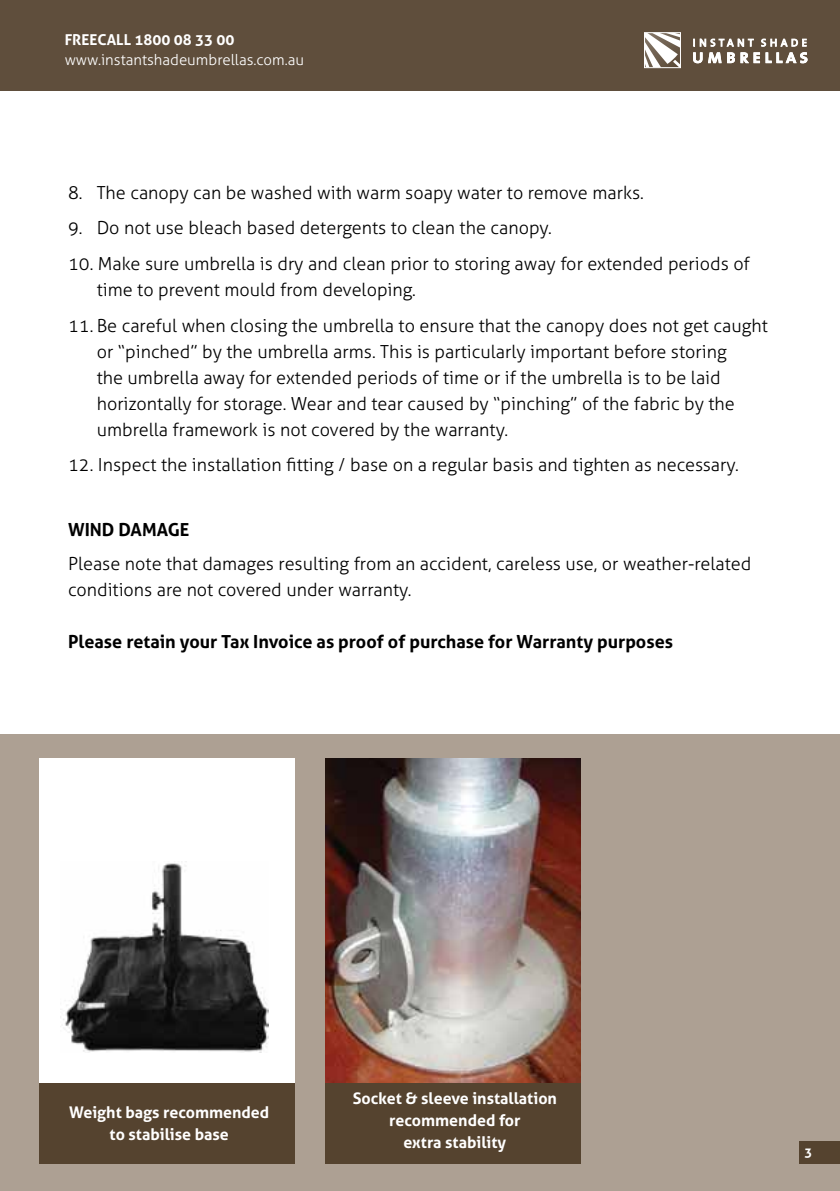
<style>
.page{position:relative;width:840px;height:1191px;background:#fff}
.page>*{position:absolute;margin:0;border:0;box-sizing:border-box;transform-origin:0 0}
.t1{font:300 18px/26px "Aller";color:#000}
.t2{font:700 18px "Aller";color:#000}
.t3{font:700 16px/22px "Aller";color:#fff;text-align:center}
.t4{font:300 15px "Aller";color:#fff}
.t5{font:700 15px "Aller";color:#fff}
.t6{font:700 13px "Aller";color:#fff}
</style>
<div class="page">
<div style="left:0;top:0;width:839px;height:90px;background:#5f4e3c"></div>
<svg style="left:645px;top:34px;width:33px;height:32px"></svg>
<div style="left:643px;top:32px;width:37px;height:36px;border:1px solid #fff"></div>
<svg style="left:693px;top:38px;width:114px;height:26px"></svg>
<div style="left:0;top:734px;width:839px;height:457px;background:#ada093"></div>
<div style="left:799px;top:1141px;width:40px;height:23px;background:#55432f"></div>
<div style="left:40px;top:758px;width:255px;height:383px;background:#fff"></div>
<img style="left:60px;top:861px;width:208px;height:191px">
<div style="left:40px;top:1083px;width:255px;height:81px;background:#55432f"></div>
<img style="left:325px;top:758px;width:255px;height:325px">
<div style="left:325px;top:1083px;width:255px;height:81px;background:#55432f"></div>
<p class="t5" style="left:65px;top:31px;width:171px">FREECALL 1800 08 33 00</p>
<p class="t4" style="left:65px;top:51px;width:241px">www.instantshadeumbrellas.com.au</p>
<p class="t1" style="left:68px;top:179px;width:577px">8. The canopy can be washed with warm soapy water to remove marks.</p>
<p class="t1" style="left:68px;top:215px;width:485px">9. Do not use bleach based detergents to clean the canopy.</p>
<p class="t1" style="left:97px;top:251px;width:654px;text-indent:-29px">10. Make sure umbrella is dry and clean prior to storing away for extended periods of time to prevent mould from developing.</p>
<p class="t1" style="left:97px;top:312px;width:672px;text-indent:-29px">11. Be careful when closing the umbrella to ensure that the canopy does not get caught or “pinched” by the umbrella arms. This is particularly important before storing<br>the umbrella away for extended periods of time or if the umbrella is to be laid horizontally for storage. Wear and tear caused by “pinching” of the fabric by the umbrella framework is not covered by the warranty.</p>
<p class="t1" style="left:68px;top:452px;width:671px">12. Inspect the installation fitting / base on a regular basis and tighten as necessary.</p>
<p class="t2" style="left:68px;top:518px;width:123px">WIND DAMAGE</p>
<p class="t1" style="left:68px;top:550px;width:684px">Please note that damages resulting from an accident, careless use, or weather-related conditions are not covered under warranty.</p>
<p class="t2" style="left:68px;top:630px;width:606px">Please retain your Tax Invoice as proof of purchase for Warranty purposes</p>
<p class="t3" style="left:69px;top:1101px;width:202px">Weight bags recommended to stabilise base</p>
<p class="t3" style="left:352px;top:1087px;width:205px">Socket &amp; sleeve installation recommended for<br>extra stability</p>
<p class="t6" style="left:804px;top:1144px;width:9px">3</p>
</div>
